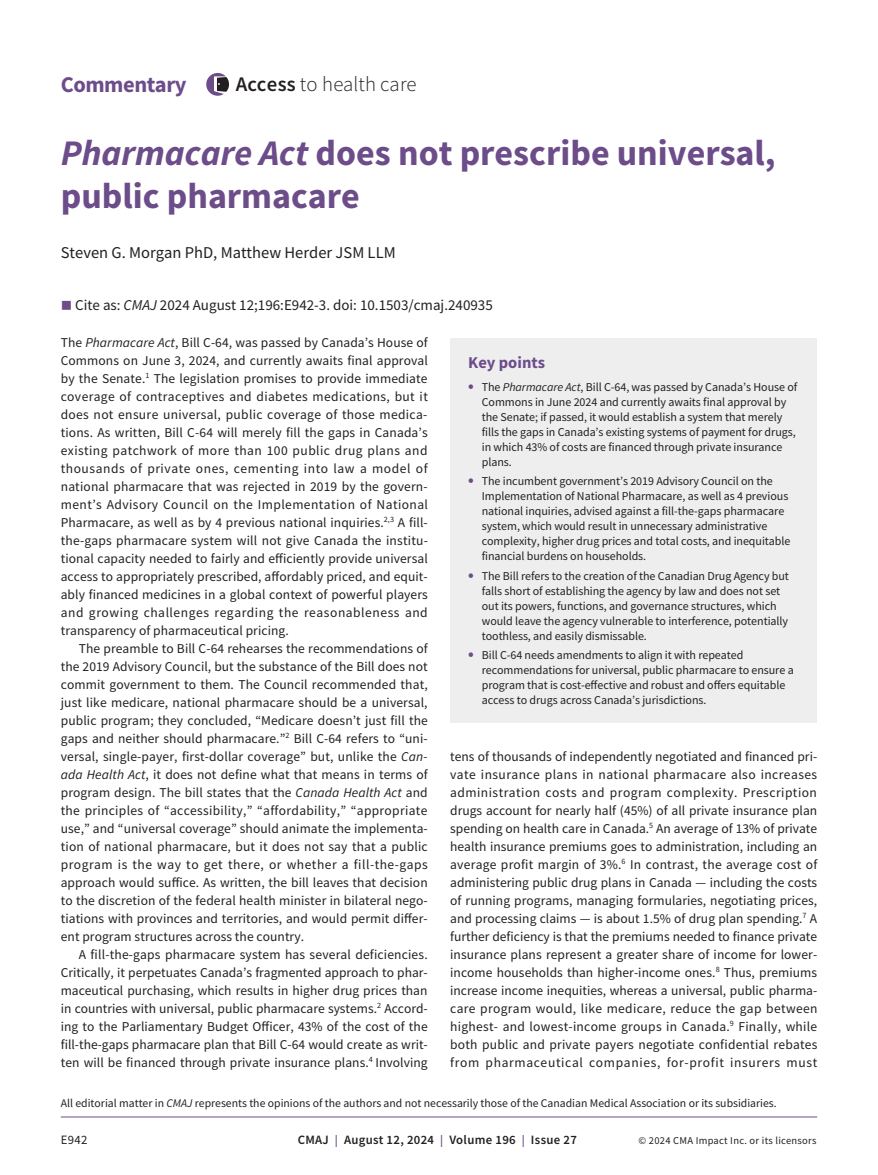
<style>
.page{position:relative;width:878px;height:1175px;background:#fff}
.page>*{position:absolute;margin:0;border:0;box-sizing:border-box;transform-origin:0 0}
.t1{font:700 36px/43.2px "Source Sans Pro";color:#6d4c8a}
.t2{font:700 22.5px "Source Sans Pro";letter-spacing:-.02em;color:#6d4c8a}
.t3{font:300 20.85px "Source Sans Pro";color:#231f20}
.t4{font:16.5px "Source Sans Pro";color:#231f20}
.t5{font:700 16.5px "Source Sans Pro";color:#6d4c8a}
.t6{font:15px "Source Sans Pro";color:#231f20}
.t7{font:13.5px/18px "Source Sans Pro";letter-spacing:.005em;color:#231f20;text-align:justify}
.t8{font:600 12.75px "Source Sans Pro";letter-spacing:.025em;color:#231f20}
.t9{font:12.75px "Source Sans Pro";color:#231f20}
.t10{font:12px/15px "Source Sans Pro";letter-spacing:-.005em;color:#231f20}
.t11{font:11.7px "Source Sans Pro";color:#231f20}
.t12{font:10.5px "Source Sans Pro";letter-spacing:.025em;color:#231f20}
.s1{font-weight:600}
.s2{font-style:italic}
.s3{color:#6d4c8a}
.s4{font-weight:700;font-size:16.5px;color:#6d4c8a}
.s5{font-size:12px;color:#6d4c8a}
</style>
<div class="page">
<hr style="left:61px;top:1116px;width:756px;height:1px;background:#6d4c8a">
<div style="left:450px;top:338px;width:367px;height:384px;background:#eeeeef"></div>
<svg style="left:206px;top:73px;width:23px;height:23px"></svg>
<h2 class="t2" style="left:61px;top:69px;width:127px">Commentary</h2>
<h3 class="t3" style="left:236px;top:72px;width:182px"><span class="s1">Access</span> to health care</h3>
<h1 class="t1" style="left:61px;top:131px;width:716px"><span class="s2">Pharmacare Act</span> does not prescribe universal, public pharmacare</h1>
<p class="t4" style="left:61px;top:242px;width:336px">Steven G. Morgan PhD, Matthew Herder JSM LLM</p>
<p class="t6" style="left:61px;top:296px;width:433px"><span class="s3">■</span> Cite as: <span class="s2">CMAJ</span> 2024 August 12;196:E942-3. doi: 10.1503/cmaj.240935</p>
<p class="t7" style="left:61px;top:333px;width:369px">The <span class="s2">Pharmacare Act</span>, Bill C-64, was passed by Canada’s House of Commons on June 3, 2024, and currently awaits final approval by the Senate.<sup>1</sup> The legislation promises to provide immediate coverage of contraceptives and diabetes medications, but it does not ensure universal, public coverage of those medica&shy;tions. As written, Bill C-64 will merely fill the gaps in Canada’s existing patchwork of more than 100 public drug plans and thousands of private ones, cementing into law a model of national pharmacare that was rejected in 2019 by the govern&shy;ment’s Advisory Council on the Implementation of National Pharmacare, as well as by 4 previous national inquiries.<sup>2,3</sup> A fill&shy;the-gaps pharmacare system will not give Canada the institu&shy;tional capacity needed to fairly and efficiently provide universal access to appropriately prescribed, affordably priced, and equit&shy;ably financed medicines in a global context of powerful players and growing challenges regarding the reasonableness and transparency of pharmaceutical pricing.</p>
<p class="t7" style="left:61px;top:639px;width:368px;text-indent:18px">The preamble to Bill C-64 rehearses the recommendations of the 2019 Advisory Council, but the substance of the Bill does not commit government to them. The Council recommended that, just like medicare, national pharmacare should be a universal, public program; they concluded, “Medicare doesn’t just fill the gaps and neither should pharmacare.”<sup>2</sup> Bill C-64 refers to “uni&shy;versal, single-payer, first-dollar coverage” but, unlike the <span class="s2">Can&shy;ada Health Act</span>, it does not define what that means in terms of program design. The bill states that the <span class="s2">Canada Health Act</span> and the principles of “accessibility,” “affordability,” “appropriate use,” and “universal coverage” should animate the implementa&shy;tion of national pharmacare, but it does not say that a public program is the way to get there, or whether a fill-the-gaps approach would suffice. As written, the bill leaves that decision to the discretion of the federal health minister in bilateral nego&shy;tiations with provinces and territories, and would permit differ&shy;ent program structures across the country.</p>
<p class="t7" style="left:61px;top:945px;width:368px;text-indent:18px">A fill-the-gaps pharmacare system has several deficiencies.<br>Critically, it perpetuates Canada’s fragmented approach to phar&shy;maceutical purchasing, which results in higher drug prices than in countries with universal, public pharmacare systems.<sup>2</sup> Accord&shy;ing to the Parliamentary Budget Officer, 43% of the cost of the fill-the-gaps pharmacare plan that Bill C-64 would create as writ&shy;ten will be financed through private insurance plans.<sup>4</sup> Involving</p>
<p class="t5" style="left:468px;top:351px;width:78px">Key points</p>
<p class="t10" style="left:482px;top:379px;width:317px;text-indent:-14px"><span class="s4">•</span> The <span class="s2">Pharmacare Act</span>, Bill C-64, was passed by Canada’s House of Commons in June 2024 and currently awaits final approval by the Senate; if passed, it would establish a system that merely fills the gaps in Canada’s existing systems of payment for drugs, in which 43% of costs are financed through private insurance plans.</p>
<p class="t10" style="left:482px;top:473px;width:310px;text-indent:-14px"><span class="s4">•</span> The incumbent government’s 2019 Advisory Council on the Implementation of National Pharmacare, as well as 4 previous national inquiries, advised against a fill-the-gaps pharmacare system, which would result in unnecessary administrative complexity, higher drug prices and total costs, and inequitable financial burdens on households.</p>
<p class="t10" style="left:482px;top:568px;width:309px;text-indent:-14px"><span class="s4">•</span> The Bill refers to the creation of the Canadian Drug Agency but falls short of establishing the agency by law and does not set out its powers, functions, and governance structures, which would leave the agency vulnerable to interference, potentially toothless, and easily dismissable.</p>
<p class="t10" style="left:482px;top:647px;width:313px;text-indent:-14px"><span class="s4">•</span> Bill C-64 needs amendments to align it with repeated recommendations for universal, public pharmacare to ensure a program that is cost-effective and robust and offers equitable access to drugs across Canada’s jurisdictions.</p>
<p class="t7" style="left:450px;top:747px;width:369px">tens of thousands of independently negotiated and financed pri&shy;vate insurance plans in national pharmacare also increases administration costs and program complexity. Prescription drugs account for nearly half (45%) of all private insurance plan spending on health care in Canada.<sup>5</sup> An average of 13% of private health insurance premiums goes to administration, including an average profit margin of 3%.<sup>6</sup> In contrast, the average cost of administering public drug plans in Canada — including the costs of running programs, managing formularies, negotiating prices, and processing claims — is about 1.5% of drug plan spending.<sup>7</sup> A further deficiency is that the premiums needed to finance private insurance plans represent a greater share of income for lower&shy;income households than higher-income ones.<sup>8</sup> Thus, premiums increase income inequities, whereas a universal, public pharma&shy;care program would, like medicare, reduce the gap between highest- and lowest-income groups in Canada.<sup>9</sup> Finally, while both public and private payers negotiate confidential rebates from pharmaceutical companies, for-profit insurers must</p>
<p class="t11" style="left:61px;top:1095px;width:717px">All editorial matter in <span class="s2">CMAJ</span> represents the opinions of the authors and not necessarily those of the Canadian Medical Association or its subsidiaries.</p>
<p class="t9" style="left:61px;top:1132px;width:28px">E942</p>
<p class="t8" style="left:298px;top:1131px;width:281px">CMAJ <span class="s5">|</span> August 12, 2024 <span class="s5">|</span> Volume 196 <span class="s5">|</span> Issue 27</p>
<p class="t12" style="left:638px;top:1134px;width:179px">© 2024 CMA Impact Inc. or its licensors</p>
</div>
